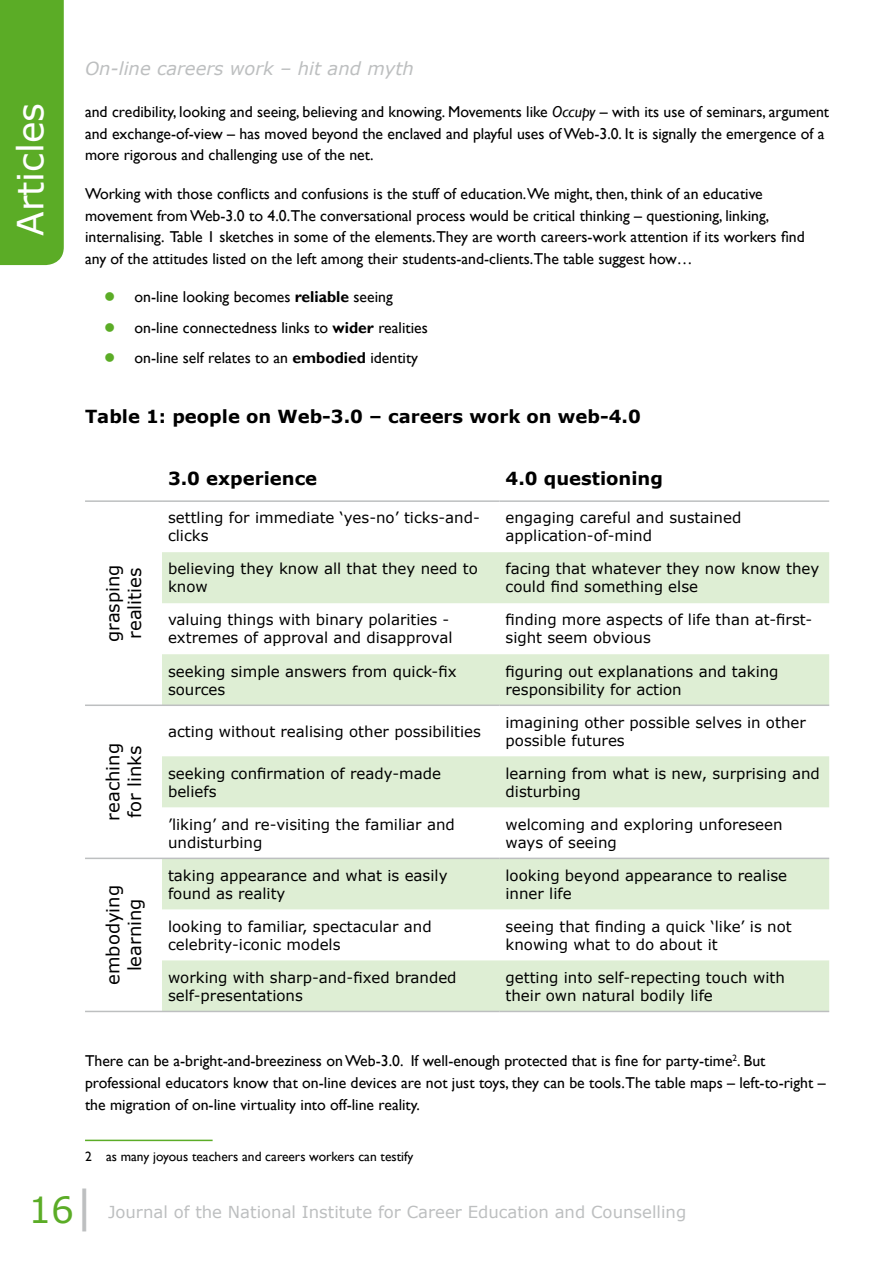
<style>
.page{position:relative;width:893px;height:1263px;background:#fff}
.page>*{position:absolute;margin:0;border:0;box-sizing:border-box;transform-origin:0 0}
.t1{font:36px "Verdana";color:#fff}
.t2{font:36px "Verdana";color:#5bac26}
.t3{font:700 18px "Verdana";color:#000}
.t4{font:18px/21.6px "Verdana";color:#000}
.t5{font:italic 18px "Verdana";color:#bdbfc0}
.t6{font:16.5px "Verdana";color:#bdbfc0}
.t7{font:15.75px/21.6px "Gill Sans";color:#000}
.t8{font:15px/18px "Verdana";color:#000}
.t9{font:13.5px "Gill Sans";color:#000}
.s1{font-style:italic}
.s2{font-weight:700}
.s3{font-size:45px;color:#bdbfc0}
</style>
<div class="page">
<div style="left:0;top:0;width:64px;height:265px;background:#5bac26"></div>
<svg style="left:162px;top:552px;width:667px;height:459px;fill:#deeed4"></svg>
<hr style="left:85px;top:858px;width:77px;height:1px;background:#bdbfc0">
<hr style="left:85px;top:1011px;width:77px;height:1px;background:#bdbfc0">
<hr style="left:162px;top:858px;width:338px;height:1px;background:#bdbfc0">
<hr style="left:500px;top:858px;width:329px;height:1px;background:#bdbfc0">
<hr style="left:162px;top:1011px;width:338px;height:1px;background:#bdbfc0">
<hr style="left:500px;top:1011px;width:329px;height:1px;background:#bdbfc0">
<hr style="left:85px;top:500px;width:77px;height:2px;background:#bdbfc0">
<hr style="left:85px;top:704px;width:77px;height:2px;background:#bdbfc0">
<hr style="left:162px;top:704px;width:338px;height:2px;background:#bdbfc0">
<hr style="left:500px;top:704px;width:329px;height:2px;background:#bdbfc0">
<hr style="left:162px;top:500px;width:338px;height:2px;background:#bdbfc0">
<hr style="left:500px;top:500px;width:329px;height:2px;background:#bdbfc0">
<hr style="left:85px;top:1139px;width:128px;height:2px;background:#5bac26">
<h1 class="t1" style="left:6px;top:236px;width:134px;rotate:-90deg">Articles</h1>
<p class="t5" style="left:85px;top:56px;width:330px">On-line careers work – hit and myth</p>
<p class="t7" style="left:85px;top:101px;width:746px">and credibility, looking and seeing, believing and knowing. Movements like <span class="s1">Occupy</span> – with its use of seminars, argument and exchange-of-view – has moved beyond the enclaved and playful uses of Web-3.0. It is signally the emergence of a more rigorous and challenging use of the net.</p>
<p class="t7" style="left:85px;top:183px;width:721px">Working with those conflicts and confusions is the stuff of education.We might, then, think of an educative movement from Web-3.0 to 4.0.The conversational process would be critical thinking – questioning, linking, internalising. Table 1 sketches in some of the elements.They are worth careers-work attention if its workers find any of the attitudes listed on the left among their students-and-clients.The table suggest how…</p>
<p class="t7" style="left:135px;top:282px;width:295px;line-height:30.2px">on-line looking becomes <span class="s2">reliable</span> seeing on-line connectedness links to <span class="s2">wider</span> realities on-line self relates to an <span class="s2">embodied</span> identity</p>
<p class="t3" style="left:85px;top:404px;width:557px">Table 1: people on Web-3.0 – careers work on web-4.0</p>
<p class="t4" style="left:102px;top:642px;width:79px;rotate:-90deg">grasping realities</p>
<p class="t4" style="left:102px;top:820px;width:79px;rotate:-90deg">reaching for links</p>
<p class="t4" style="left:102px;top:985px;width:101px;text-align:center;rotate:-90deg">embodying learning</p>
<p class="t3" style="left:168px;top:465px;width:151px">3.0 experience</p>
<p class="t3" style="left:506px;top:465px;width:159px">4.0 questioning</p>
<p class="t8" style="left:168px;top:509px;width:313px">settling for immediate ‘yes-no’ ticks-and&shy;clicks</p>
<p class="t8" style="left:506px;top:509px;width:237px">engaging careful and sustained application-of-mind</p>
<p class="t8" style="left:168px;top:560px;width:311px">believing they know all that they need to know</p>
<p class="t8" style="left:506px;top:560px;width:315px">facing that whatever they now know they could find something else</p>
<p class="t8" style="left:168px;top:611px;width:286px">valuing things with binary polarities - extremes of approval and disapproval</p>
<p class="t8" style="left:506px;top:611px;width:308px">finding more aspects of life than at-first&shy;sight seem obvious</p>
<p class="t8" style="left:168px;top:662px;width:290px">seeking simple answers from quick-fix sources</p>
<p class="t8" style="left:506px;top:662px;width:275px">figuring out explanations and taking responsibility for action</p>
<p class="t8" style="left:168px;top:722px;width:314px">acting without realising other possibilities</p>
<p class="t8" style="left:506px;top:713px;width:302px">imagining other possible selves in other possible futures</p>
<p class="t8" style="left:168px;top:764px;width:275px">seeking confirmation of ready-made beliefs</p>
<p class="t8" style="left:506px;top:764px;width:316px">learning from what is new, surprising and disturbing</p>
<p class="t8" style="left:168px;top:815px;width:288px">’liking’ and re-visiting the familiar and undisturbing</p>
<p class="t8" style="left:506px;top:815px;width:279px">welcoming and exploring unforeseen ways of seeing</p>
<p class="t8" style="left:168px;top:866px;width:281px">taking appearance and what is easily found as reality</p>
<p class="t8" style="left:506px;top:866px;width:283px">looking beyond appearance to realise inner life</p>
<p class="t8" style="left:168px;top:917px;width:265px">looking to familiar, spectacular and celebrity-iconic models</p>
<p class="t8" style="left:506px;top:917px;width:288px">seeing that finding a quick ‘like’ is not knowing what to do about it</p>
<p class="t8" style="left:168px;top:968px;width:290px">working with sharp-and-fixed branded self-presentations</p>
<p class="t8" style="left:506px;top:968px;width:281px">getting into self-repecting touch with their own natural bodily life</p>
<p class="t7" style="left:85px;top:1050px;width:742px">There can be a-bright-and-breeziness on Web-3.0. If well-enough protected that is fine for party-time<sup>2</sup>. But professional educators know that on-line devices are not just toys, they can be tools.The table maps – left-to-right – the migration of on-line virtuality into off-line reality.</p>
<p class="t9" style="left:85px;top:1149px;width:330px">2 as many joyous teachers and careers workers can testify</p>
<h1 class="t2" style="left:28px;top:1185px;width:68px">16<span class="s3">|</span></h1>
<p class="t6" style="left:108px;top:1200px;width:580px">Journal of the National Institute for Career Education and Counselling</p>
</div>
